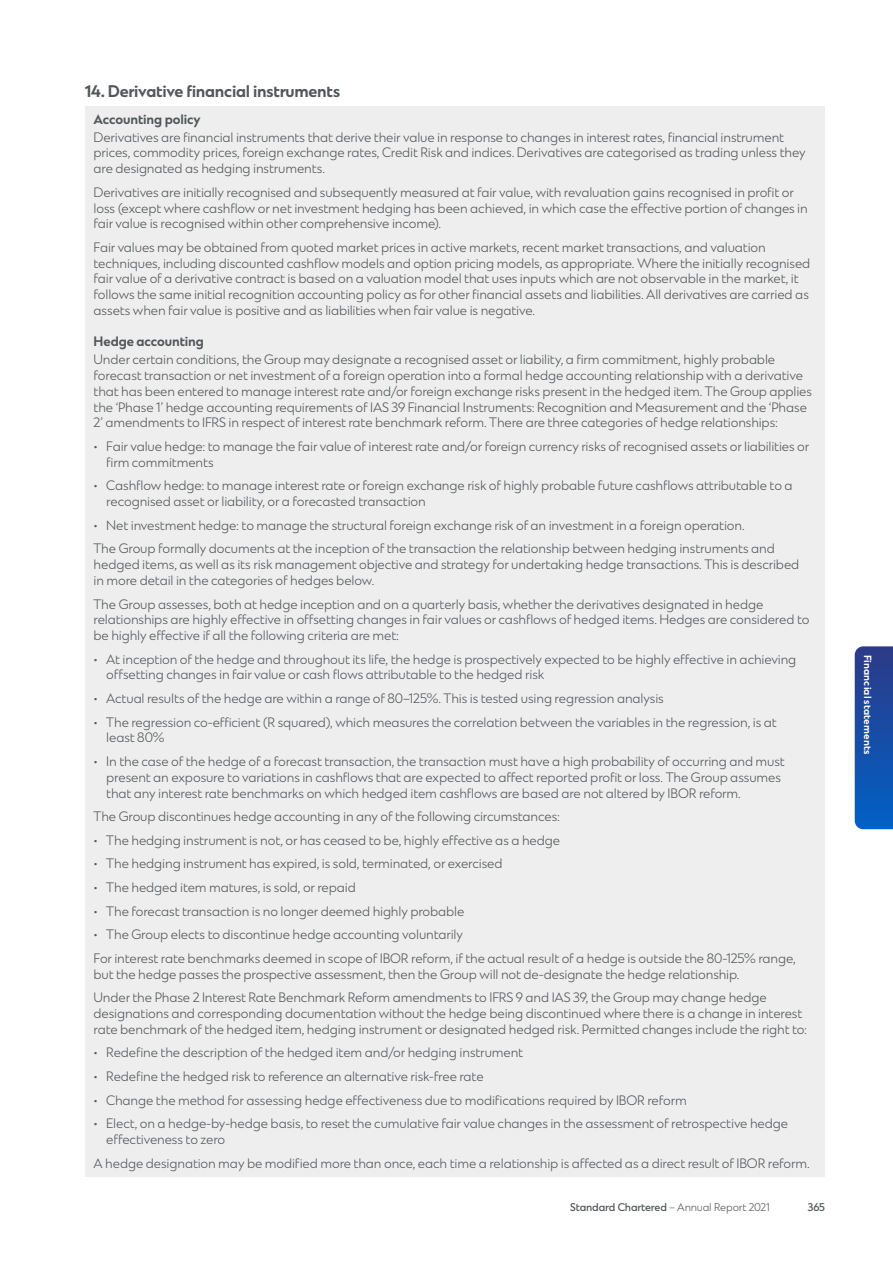
<style>
.page{position:relative;width:893px;height:1263px;background:#fff}
.page>*{position:absolute;margin:0;border:0;box-sizing:border-box;transform-origin:0 0}
.t1{font:700 15.75px "SC Prosper Sans";letter-spacing:-.015em;color:#53575a}
.t2{font:300 12.75px/15.8px "SC Prosper Sans";letter-spacing:-.01em;color:#53575a}
.t3{font:700 12.75px "SC Prosper Sans";letter-spacing:-.005em;color:#53575a}
.t4{font:500 10.5px "SC Prosper Sans";letter-spacing:-.015em;color:#53575a}
.t5{font:700 9.75px "SC Prosper Sans";letter-spacing:.01em;color:#fff}
.s1{font-weight:300}
</style>
<div class="page">
<svg style="left:855px;top:646px;width:38px;height:183px;background:#174ea7"></svg>
<div style="left:85px;top:106px;width:740px;height:1070px;background:#eee"></div>
<p class="t1" style="left:85px;top:79px;width:257px">14. Derivative financial instruments</p>
<p class="t3" style="left:94px;top:110px;width:109px">Accounting policy</p>
<p class="t2" style="left:94px;top:129px;width:713px">Derivatives are financial instruments that derive their value in response to changes in interest rates, financial instrument prices, commodity prices, foreign exchange rates, Credit Risk and indices. Derivatives are categorised as trading unless they are designated as hedging instruments.</p>
<p class="t2" style="left:94px;top:184px;width:716px">Derivatives are initially recognised and subsequently measured at fair value, with revaluation gains recognised in profit or loss (except where cashflow or net investment hedging has been achieved, in which case the effective portion of changes in fair value is recognised within other comprehensive income).</p>
<p class="t2" style="left:94px;top:239px;width:718px">Fair values may be obtained from quoted market prices in active markets, recent market transactions, and valuation techniques, including discounted cashflow models and option pricing models, as appropriate. Where the initially recognised fair value of a derivative contract is based on a valuation model that uses inputs which are not observable in the market, it follows the same initial recognition accounting policy as for other financial assets and liabilities. All derivatives are carried as assets when fair value is positive and as liabilities when fair value is negative.</p>
<p class="t3" style="left:94px;top:332px;width:112px">Hedge accounting</p>
<p class="t2" style="left:94px;top:352px;width:720px">Under certain conditions, the Group may designate a recognised asset or liability, a firm commitment, highly probable forecast transaction or net investment of a foreign operation into a formal hedge accounting relationship with a derivative that has been entered to manage interest rate and/or foreign exchange risks present in the hedged item. The Group applies the ‘Phase 1’ hedge accounting requirements of IAS 39 Financial Instruments: Recognition and Measurement and the ‘Phase 2’ amendments to IFRS in respect of interest rate benchmark reform. There are three categories of hedge relationships:</p>
<p class="t2" style="left:106px;top:438px;width:704px;text-indent:-13px">• Fair value hedge: to manage the fair value of interest rate and/or foreign currency risks of recognised assets or liabilities or firm commitments</p>
<p class="t2" style="left:106px;top:478px;width:688px;text-indent:-13px">• Cashflow hedge: to manage interest rate or foreign exchange risk of highly probable future cashflows attributable to a recognised asset or liability, or a forecasted transaction</p>
<p class="t2" style="left:94px;top:513px;width:683px;line-height:23.7px">• Net investment hedge: to manage the structural foreign exchange risk of an investment in a foreign operation.<br>The Group formally documents at the inception of the transaction the relationship between hedging instruments and</p>
<p class="t2" style="left:94px;top:556px;width:707px">hedged items, as well as its risk management objective and strategy for undertaking hedge transactions. This is described in more detail in the categories of hedges below.</p>
<p class="t2" style="left:94px;top:596px;width:717px">The Group assesses, both at hedge inception and on a quarterly basis, whether the derivatives designated in hedge relationships are highly effective in offsetting changes in fair values or cashflows of hedged items. Hedges are considered to be highly effective if all the following criteria are met:</p>
<p class="t2" style="left:106px;top:651px;width:692px;text-indent:-13px">• At inception of the hedge and throughout its life, the hedge is prospectively expected to be highly effective in achieving offsetting changes in fair value or cash flows attributable to the hedged risk</p>
<p class="t2" style="left:94px;top:690px;width:572px">• Actual results of the hedge are within a range of 80–125%. This is tested using regression analysis</p>
<p class="t2" style="left:106px;top:714px;width:672px;text-indent:-13px">• The regression co-efficient (R squared), which measures the correlation between the variables in the regression, is at least 80%</p>
<p class="t2" style="left:106px;top:753px;width:680px;text-indent:-13px">• In the case of the hedge of a forecast transaction, the transaction must have a high probability of occurring and must present an exposure to variations in cashflows that are expected to affect reported profit or loss. The Group assumes that any interest rate benchmarks on which hedged item cashflows are based are not altered by IBOR reform.</p>
<p class="t2" style="left:94px;top:808px;width:468px">The Group discontinues hedge accounting in any of the following circumstances:</p>
<p class="t2" style="left:94px;top:832px;width:468px">• The hedging instrument is not, or has ceased to be, highly effective as a hedge</p>
<p class="t2" style="left:94px;top:856px;width:411px">• The hedging instrument has expired, is sold, terminated, or exercised</p>
<p class="t2" style="left:94px;top:879px;width:264px">• The hedged item matures, is sold, or repaid</p>
<p class="t2" style="left:94px;top:903px;width:372px">• The forecast transaction is no longer deemed highly probable</p>
<p class="t2" style="left:94px;top:923px;width:704px;line-height:23.7px">• The Group elects to discontinue hedge accounting voluntarily<br>For interest rate benchmarks deemed in scope of IBOR reform, if the actual result of a hedge is outside the 80-125% range,</p>
<p class="t2" style="left:94px;top:962px;width:675px;line-height:23.7px">but the hedge passes the prospective assessment, then the Group will not de-designate the hedge relationship.<br>Under the Phase 2 Interest Rate Benchmark Reform amendments to IFRS 9 and IAS 39, the Group may change hedge</p>
<p class="t2" style="left:94px;top:1005px;width:715px">designations and corresponding documentation without the hedge being discontinued where there is a change in interest rate benchmark of the hedged item, hedging instrument or designated hedged risk. Permitted changes include the right to:</p>
<p class="t2" style="left:94px;top:1045px;width:431px">• Redefine the description of the hedged item and/or hedging instrument</p>
<p class="t2" style="left:94px;top:1068px;width:392px">• Redefine the hedged risk to reference an alternative risk-free rate</p>
<p class="t2" style="left:94px;top:1092px;width:595px">• Change the method for assessing hedge effectiveness due to modifications required by IBOR reform</p>
<p class="t2" style="left:106px;top:1115px;width:683px;text-indent:-13px">• Elect, on a hedge-by-hedge basis, to reset the cumulative fair value changes in the assessment of retrospective hedge effectiveness to zero</p>
<p class="t2" style="left:94px;top:1155px;width:718px">A hedge designation may be modified more than once, each time a relationship is affected as a direct result of IBOR reform.</p>
<p class="t4" style="left:570px;top:1200px;width:201px">Standard Chartered <span class="s1">– Annual Report 2021</span></p>
<p class="t4" style="left:808px;top:1200px;width:19px">365</p>
<p class="t5" style="left:875px;top:655px;width:101px;rotate:90deg">Financial statements</p>
</div>
